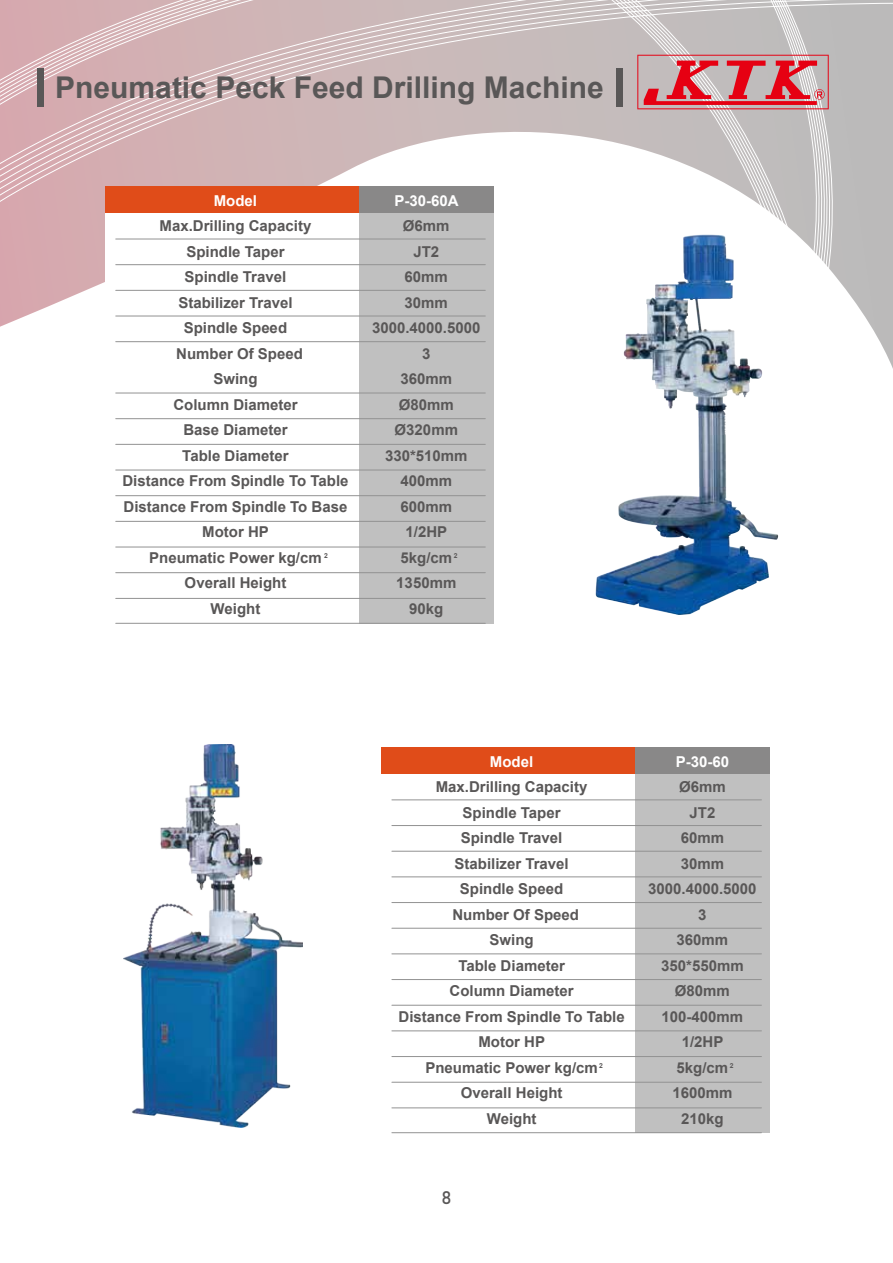
<style>
.page{position:relative;width:893px;height:1263px;background:#fff}
.page>*{position:absolute;margin:0;border:0;box-sizing:border-box;transform-origin:0 0}
.t1{font:700 30px "Arial";color:#595757}
.t2{font:18px "Bahnschrift";color:#595757}
.t3{font:700 15px/25.5px "Arial";color:#595757;text-align:center}
.t4{font:700 15px "Arial";color:#fff}
.t5{font:700 6.75px "Arial";color:#595757}
</style>
<div class="page">
<svg style="left:73px;top:0;width:820px;height:399px"></svg>
<svg style="left:0;top:0;width:73px;height:327px;background:#d9b0b6"></svg>
<div style="left:105px;top:186px;width:388px;height:437px;background:#fff"></div>
<div style="left:105px;top:186px;width:254px;height:27px;background:#e04c19"></div>
<div style="left:359px;top:186px;width:134px;height:437px;background:#c0c0c0"></div>
<div style="left:359px;top:186px;width:134px;height:27px;background:#898888"></div>
<hr style="left:116px;top:623px;width:369px;height:1px;background:#929292">
<hr style="left:116px;top:239px;width:369px;height:1px;background:#929292">
<hr style="left:116px;top:264px;width:369px;height:1px;background:#929292">
<hr style="left:116px;top:290px;width:369px;height:1px;background:#929292">
<hr style="left:116px;top:316px;width:369px;height:1px;background:#929292">
<hr style="left:116px;top:341px;width:369px;height:1px;background:#929292">
<hr style="left:116px;top:393px;width:369px;height:1px;background:#929292">
<hr style="left:116px;top:418px;width:369px;height:1px;background:#929292">
<hr style="left:116px;top:444px;width:369px;height:1px;background:#929292">
<hr style="left:116px;top:470px;width:369px;height:1px;background:#929292">
<hr style="left:116px;top:495px;width:369px;height:1px;background:#929292">
<hr style="left:116px;top:521px;width:369px;height:1px;background:#929292">
<hr style="left:116px;top:547px;width:369px;height:1px;background:#929292">
<hr style="left:116px;top:572px;width:369px;height:1px;background:#929292">
<hr style="left:116px;top:598px;width:369px;height:1px;background:#929292">
<div style="left:381px;top:747px;width:254px;height:27px;background:#e04c19"></div>
<div style="left:635px;top:747px;width:134px;height:386px;background:#c0c0c0"></div>
<div style="left:635px;top:747px;width:134px;height:27px;background:#898888"></div>
<hr style="left:392px;top:799px;width:369px;height:1px;background:#929292">
<hr style="left:392px;top:825px;width:369px;height:1px;background:#929292">
<hr style="left:392px;top:851px;width:369px;height:1px;background:#929292">
<hr style="left:392px;top:876px;width:369px;height:1px;background:#929292">
<hr style="left:392px;top:902px;width:369px;height:1px;background:#929292">
<hr style="left:392px;top:928px;width:369px;height:1px;background:#929292">
<hr style="left:392px;top:953px;width:369px;height:1px;background:#929292">
<hr style="left:392px;top:979px;width:369px;height:1px;background:#929292">
<hr style="left:392px;top:1005px;width:369px;height:1px;background:#929292">
<hr style="left:392px;top:1030px;width:369px;height:1px;background:#929292">
<hr style="left:392px;top:1056px;width:369px;height:1px;background:#929292">
<hr style="left:392px;top:1082px;width:369px;height:1px;background:#929292">
<hr style="left:392px;top:1107px;width:369px;height:1px;background:#929292">
<hr style="left:392px;top:1132px;width:369px;height:1px;background:#929292">
<img style="left:589px;top:228px;width:200px;height:387px">
<svg style="left:637px;top:55px;width:192px;height:54px;background:#d07d83"></svg>
<div style="left:38px;top:68px;width:6px;height:39px;background:#595757"></div>
<div style="left:616px;top:68px;width:6px;height:39px;background:#595757"></div>
<img style="left:124px;top:745px;width:178px;height:382px">
<h1 class="t1" style="left:55px;top:67px;width:550px">Pneumatic Peck Feed Drilling Machine</h1>
<p class="t4" style="left:394px;top:190px;width:66px">P-30-60A</p>
<p class="t3" style="left:372px;top:213px;width:110px">Ø6mm<br>JT2<br>60mm<br>30mm<br>3000.4000.5000<br>3<br>360mm<br>Ø80mm<br>Ø320mm<br>330*510mm<br>400mm<br>600mm<br>1/2HP<br>5kg/cm<br>1350mm<br>90kg</p>
<p class="t4" style="left:214px;top:190px;width:45px">Model</p>
<p class="t3" style="left:122px;top:213px;width:228px">Max.Drilling Capacity<br>Spindle Taper<br>Spindle Travel<br>Stabilizer Travel<br>Spindle Speed<br>Number Of Speed<br>Swing<br>Column Diameter<br>Base Diameter<br>Table Diameter<br>Distance From Spindle To Table<br>Distance From Spindle To Base<br>Motor HP<br>Pneumatic Power kg/cm<br>Overall Height<br>Weight</p>
<p class="t5" style="left:324px;top:551px;width:5px">2</p>
<p class="t5" style="left:454px;top:551px;width:5px">2</p>
<p class="t4" style="left:676px;top:751px;width:55px">P-30-60</p>
<p class="t3" style="left:648px;top:774px;width:110px">Ø6mm<br>JT2<br>60mm<br>30mm<br>3000.4000.5000<br>3<br>360mm<br>350*550mm<br>Ø80mm<br>100-400mm<br>1/2HP<br>5kg/cm<br>1600mm<br>210kg</p>
<p class="t4" style="left:490px;top:751px;width:45px">Model</p>
<p class="t3" style="left:399px;top:774px;width:228px">Max.Drilling Capacity<br>Spindle Taper<br>Spindle Travel<br>Stabilizer Travel<br>Spindle Speed<br>Number Of Speed<br>Swing<br>Table Diameter<br>Column Diameter<br>Distance From Spindle To Table<br>Motor HP<br>Pneumatic Power kg/cm<br>Overall Height<br>Weight</p>
<p class="t5" style="left:599px;top:1060px;width:5px">2</p>
<p class="t5" style="left:730px;top:1060px;width:5px">2</p>
<p class="t2" style="left:441px;top:1184px;width:12px">8</p>
</div>
